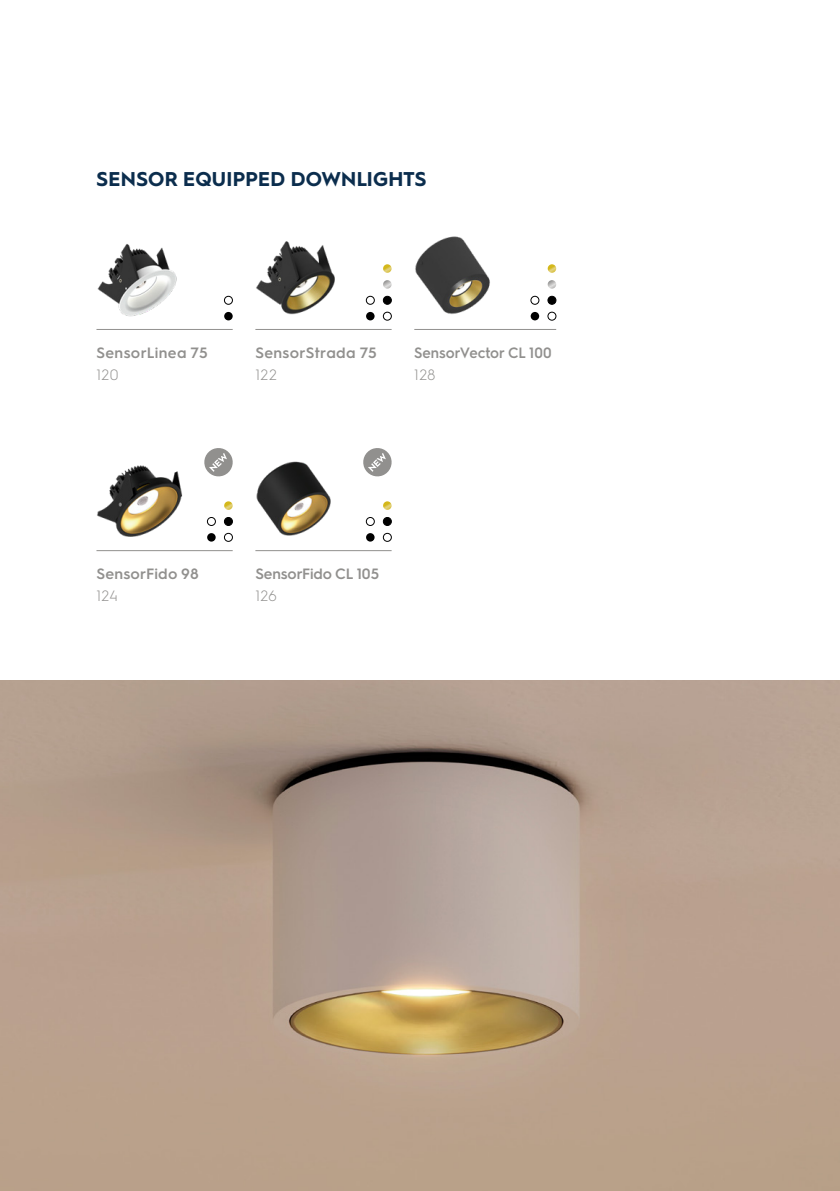
<style>
.page{position:relative;width:840px;height:1191px;background:#fff}
.page>*{position:absolute;margin:0;border:0;box-sizing:border-box;transform-origin:0 0}
.t1{font:700 20px "Hurme Geometric Sans 1";letter-spacing:.01em;color:#0b2d4d}
.t2{font:600 15px "Hurme Geometric Sans 1";letter-spacing:.025em;color:#91908e}
.t3{font:600 15px "Hurme Geometric Sans 2";letter-spacing:-.005em;color:#91908e}
.t4{font:600 15px "Hurme Geometric Sans 2";letter-spacing:-.005em;color:#91908e;scale:.95 1}
.t5{font:300 15px "Hurme Geometric Sans 1";letter-spacing:.025em;color:#91908e}
</style>
<div class="page">
<img style="left:0;top:680px;width:839px;height:511px">
<img style="left:415px;top:236px;width:75px;height:78px">
<hr style="left:414px;top:329px;width:142px;height:1px;background:#91908e">
<img style="left:256px;top:241px;width:119px;height:80px">
<hr style="left:255px;top:329px;width:136px;height:1px;background:#91908e">
<hr style="left:96px;top:329px;width:136px;height:1px;background:#91908e">
<img style="left:97px;top:244px;width:80px;height:73px">
<div style="left:366px;top:312px;width:8px;height:8px;background:#000;border-radius:50%"></div>
<div style="left:366px;top:296px;width:8px;height:8px;background:#fff;border-radius:50%"></div>
<div style="left:366px;top:296px;width:8px;height:8px;border:1px solid #000;border-radius:50%"></div>
<div style="left:224px;top:312px;width:8px;height:8px;background:#000;border-radius:50%"></div>
<div style="left:224px;top:296px;width:8px;height:8px;border:1px solid #000;border-radius:50%"></div>
<div style="left:530px;top:312px;width:9px;height:8px;background:#000;border-radius:50%"></div>
<div style="left:530px;top:296px;width:9px;height:8px;border:1px solid #000;border-radius:50%"></div>
<div style="left:383px;top:312px;width:8px;height:8px;border:1px solid #000;border-radius:50%"></div>
<div style="left:383px;top:296px;width:8px;height:8px;background:#000;border-radius:50%"></div>
<div style="left:383px;top:296px;width:8px;height:8px;border:1px solid #000;border-radius:50%"></div>
<svg style="left:383px;top:280px;width:8px;height:9px"></svg>
<svg style="left:383px;top:264px;width:8px;height:9px"></svg>
<div style="left:547px;top:312px;width:9px;height:8px;border:1px solid #000;border-radius:50%"></div>
<div style="left:547px;top:296px;width:8px;height:8px;background:#000;border-radius:50%"></div>
<div style="left:547px;top:296px;width:9px;height:8px;border:1px solid #000;border-radius:50%"></div>
<svg style="left:547px;top:280px;width:9px;height:9px"></svg>
<svg style="left:547px;top:264px;width:9px;height:9px"></svg>
<img style="left:97px;top:465px;width:118px;height:77px">
<svg style="left:202px;top:448px;width:31px;height:30px"></svg>
<hr style="left:96px;top:550px;width:136px;height:1px;background:#91908e">
<img style="left:256px;top:461px;width:75px;height:75px">
<svg style="left:363px;top:448px;width:29px;height:29px"></svg>
<hr style="left:255px;top:550px;width:136px;height:1px;background:#91908e">
<div style="left:207px;top:533px;width:8px;height:8px;background:#000;border-radius:50%"></div>
<div style="left:207px;top:517px;width:8px;height:8px;background:#fff;border-radius:50%"></div>
<div style="left:207px;top:517px;width:8px;height:9px;border:1px solid #000;border-radius:50%"></div>
<div style="left:366px;top:533px;width:8px;height:8px;background:#000;border-radius:50%"></div>
<div style="left:366px;top:517px;width:8px;height:9px;border:1px solid #000;border-radius:50%"></div>
<div style="left:224px;top:533px;width:8px;height:8px;border:1px solid #000;border-radius:50%"></div>
<div style="left:224px;top:517px;width:8px;height:8px;background:#000;border-radius:50%"></div>
<div style="left:224px;top:517px;width:8px;height:9px;border:1px solid #000;border-radius:50%"></div>
<svg style="left:224px;top:501px;width:8px;height:9px"></svg>
<div style="left:383px;top:533px;width:8px;height:8px;border:1px solid #000;border-radius:50%"></div>
<div style="left:383px;top:517px;width:8px;height:8px;background:#000;border-radius:50%"></div>
<div style="left:383px;top:517px;width:8px;height:9px;border:1px solid #000;border-radius:50%"></div>
<svg style="left:383px;top:501px;width:8px;height:9px"></svg>
<h1 class="t1" style="left:96px;top:165px;width:331px">SENSOR EQUIPPED DOWNLIGHTS</h1>
<p class="t2" style="left:96px;top:342px;width:113px">SensorLinea 75</p>
<p class="t5" style="left:96px;top:365px;width:23px">120</p>
<p class="t2" style="left:255px;top:342px;width:123px">SensorStrada 75</p>
<p class="t5" style="left:255px;top:365px;width:23px">122</p>
<p class="t4" style="left:414px;top:342px;width:146px">SensorVector CL 100</p>
<p class="t5" style="left:414px;top:365px;width:23px">128</p>
<p class="t3" style="left:96px;top:563px;width:104px">SensorFido 98</p>
<p class="t5" style="left:96px;top:586px;width:23px">124</p>
<p class="t3" style="left:255px;top:563px;width:125px">SensorFido CL 105</p>
<p class="t5" style="left:255px;top:586px;width:23px">126</p>
</div>
